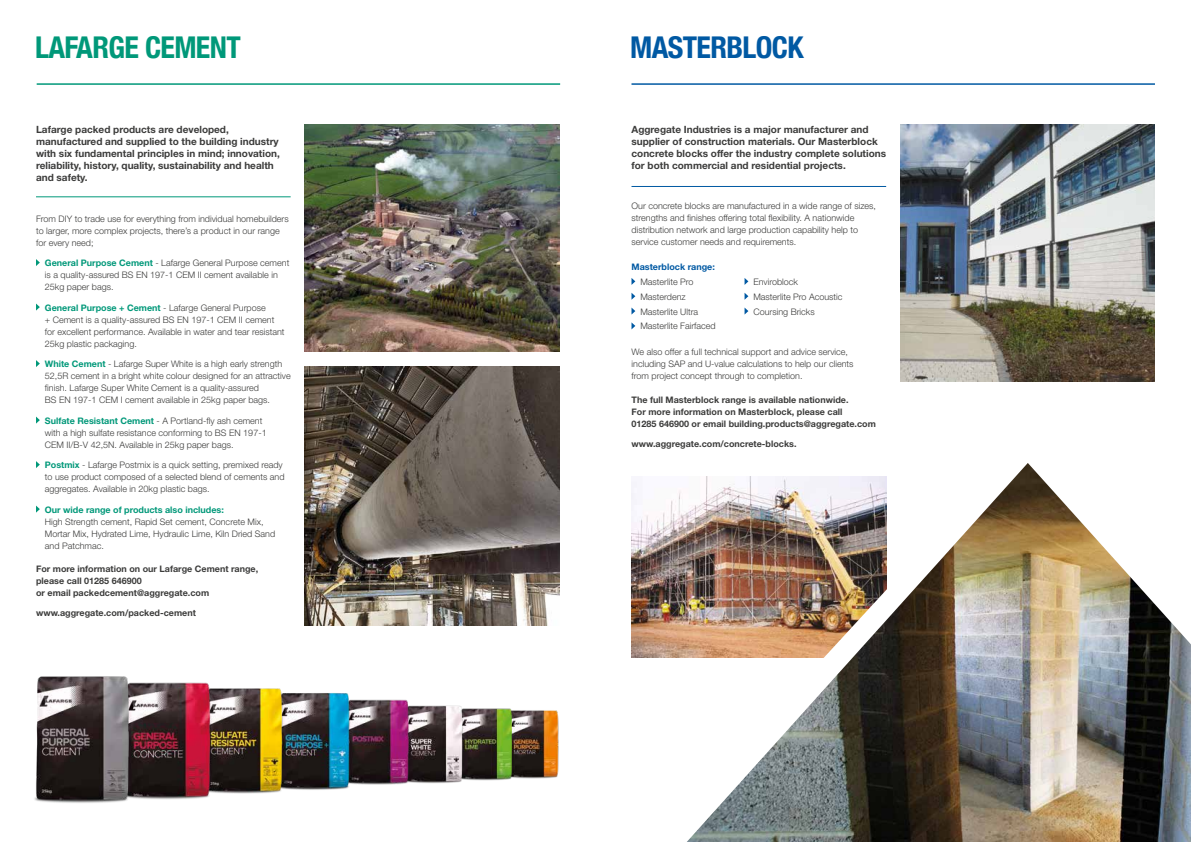
<style>
.page{position:relative;width:1191px;height:842px;background:#fff}
.page>*{position:absolute;margin:0;border:0;box-sizing:border-box;transform-origin:0 0}
.t1{font:700 condensed 30px "Helvetica Neue";letter-spacing:-.02em;color:#009879}
.t2{font:700 condensed 30px "Helvetica Neue";letter-spacing:-.02em;color:#0059a3}
.t3{font:700 10px/12px "Helvetica Neue";color:#3c3c3b}
.t4{font:300 9px/12px "Helvetica Neue";color:#3c3c3b}
.t5{font:700 9px/12px "Helvetica Neue";color:#3c3c3b}
.t6{font:700 9px "Helvetica Neue";color:#009879}
.t7{font:700 9px "Helvetica Neue";color:#0059a3}
.s1{font-weight:700;color:#009879}
</style>
<div class="page">
<img style="left:900px;top:125px;width:255px;height:257px">
<hr style="left:631px;top:83px;width:524px;height:2px;background:#0059a3">
<img style="left:631px;top:482px;width:55px;height:176px">
<img style="left:686px;top:463px;width:505px;height:379px">
<hr style="left:631px;top:186px;width:255px;height:1px;background:#0059a3">
<svg style="left:631px;top:278px;width:4px;height:7px"></svg>
<svg style="left:631px;top:293px;width:4px;height:7px"></svg>
<svg style="left:631px;top:308px;width:4px;height:7px"></svg>
<svg style="left:631px;top:322px;width:4px;height:7px"></svg>
<svg style="left:744px;top:278px;width:4px;height:7px"></svg>
<svg style="left:744px;top:293px;width:4px;height:7px"></svg>
<svg style="left:744px;top:308px;width:4px;height:7px"></svg>
<img style="left:305px;top:366px;width:254px;height:260px">
<hr style="left:37px;top:83px;width:523px;height:2px;background:#009879">
<svg style="left:36px;top:259px;width:4px;height:7px"></svg>
<svg style="left:36px;top:304px;width:4px;height:7px"></svg>
<svg style="left:36px;top:360px;width:4px;height:7px"></svg>
<svg style="left:36px;top:417px;width:4px;height:7px"></svg>
<svg style="left:36px;top:461px;width:4px;height:7px"></svg>
<svg style="left:36px;top:506px;width:4px;height:7px"></svg>
<hr style="left:36px;top:196px;width:255px;height:1px;background:#009879">
<img style="left:305px;top:125px;width:254px;height:227px">
<img style="left:511px;top:709px;width:48px;height:70px">
<img style="left:466px;top:708px;width:45px;height:73px">
<img style="left:411px;top:705px;width:55px;height:79px">
<img style="left:355px;top:699px;width:56px;height:86px">
<img style="left:286px;top:693px;width:69px;height:97px">
<img style="left:217px;top:688px;width:69px;height:106px">
<img style="left:134px;top:682px;width:83px;height:118px">
<img style="left:34px;top:676px;width:100px;height:127px">
<h1 class="t1" style="left:35px;top:22px;width:207px">LAFARGE CEMENT</h1>
<p class="t3" style="left:36px;top:123px;width:245px">Lafarge packed products are developed, manufactured and supplied to the building industry with six fundamental principles in mind; innovation, reliability, history, quality, sustainability and health and safety.</p>
<p class="t4" style="left:36px;top:212px;width:254px">From DIY to trade use for everything from individual homebuilders to larger, more complex projects, there’s a product in our range for every need;</p>
<p class="t4" style="left:45px;top:257px;width:246px"><span class="s1">General Purpose Cement</span> - Lafarge General Purpose cement is a quality-assured BS EN 197-1 CEM II cement available in<br>25kg paper bags.</p>
<p class="t4" style="left:45px;top:301px;width:241px"><span class="s1">General Purpose + Cement</span> - Lafarge General Purpose<br>+ Cement is a quality-assured BS EN 197-1 CEM II cement for excellent performance. Available in water and tear resistant 25kg plastic packaging.</p>
<p class="t4" style="left:45px;top:358px;width:247px"><span class="s1">White Cement</span> - Lafarge Super White is a high early strength 52,5R cement in a bright white colour designed for an attractive finish. Lafarge Super White Cement is a quality-assured<br>BS EN 197-1 CEM I cement available in 25kg paper bags.</p>
<p class="t4" style="left:45px;top:414px;width:223px"><span class="s1">Sulfate Resistant Cement</span> - A Portland-fly ash cement with a high sulfate resistance conforming to BS EN 197-1<br>CEM II/B-V 42,5N. Available in 25kg paper bags.</p>
<p class="t4" style="left:45px;top:459px;width:241px"><span class="s1">Postmix</span> - Lafarge Postmix is a quick setting, premixed ready to use product composed of a selected blend of cements and aggregates. Available in 20kg plastic bags.</p>
<p class="t6" style="left:45px;top:504px;width:180px">Our wide range of products also includes:</p>
<p class="t4" style="left:45px;top:515px;width:232px">High Strength cement, Rapid Set cement, Concrete Mix,<br>Mortar Mix, Hydrated Lime, Hydraulic Lime, Kiln Dried Sand and Patchmac.</p>
<p class="t5" style="left:36px;top:562px;width:224px">For more information on our Lafarge Cement range, please call 01285 646900<br>or email packedcement@aggregate.com</p>
<p class="t5" style="left:36px;top:607px;width:161px">www.aggregate.com/packed-cement</p>
<h1 class="t2" style="left:630px;top:22px;width:175px">MASTERBLOCK</h1>
<p class="t3" style="left:631px;top:123px;width:256px">Aggregate Industries is a major manufacturer and supplier of construction materials. Our Masterblock concrete blocks offer the industry complete solutions for both commercial and residential projects.</p>
<p class="t4" style="left:631px;top:200px;width:246px">Our concrete blocks are manufactured in a wide range of sizes, strengths and finishes offering total flexibility. A nationwide distribution network and large production capability help to service customer needs and requirements.</p>
<p class="t7" style="left:631px;top:261px;width:85px">Masterblock range:</p>
<p class="t4" style="left:640px;top:274px;width:77px;line-height:14.8px">Masterlite Pro<br>Masterdenz<br>Masterlite Ultra<br>Masterlite Fairfaced</p>
<p class="t4" style="left:753px;top:274px;width:91px;line-height:14.8px">Enviroblock<br>Masterlite Pro Acoustic<br>Coursing Bricks</p>
<p class="t4" style="left:631px;top:346px;width:224px">We also offer a full technical support and advice service, including SAP and U-value calculations to help our clients from project concept through to completion.</p>
<p class="t5" style="left:631px;top:393px;width:246px">The full Masterblock range is available nationwide.<br>For more information on Masterblock, please call<br>01285 646900 or email building.products@aggregate.com</p>
<p class="t5" style="left:631px;top:438px;width:166px">www.aggregate.com/concrete-blocks.</p>
</div>
